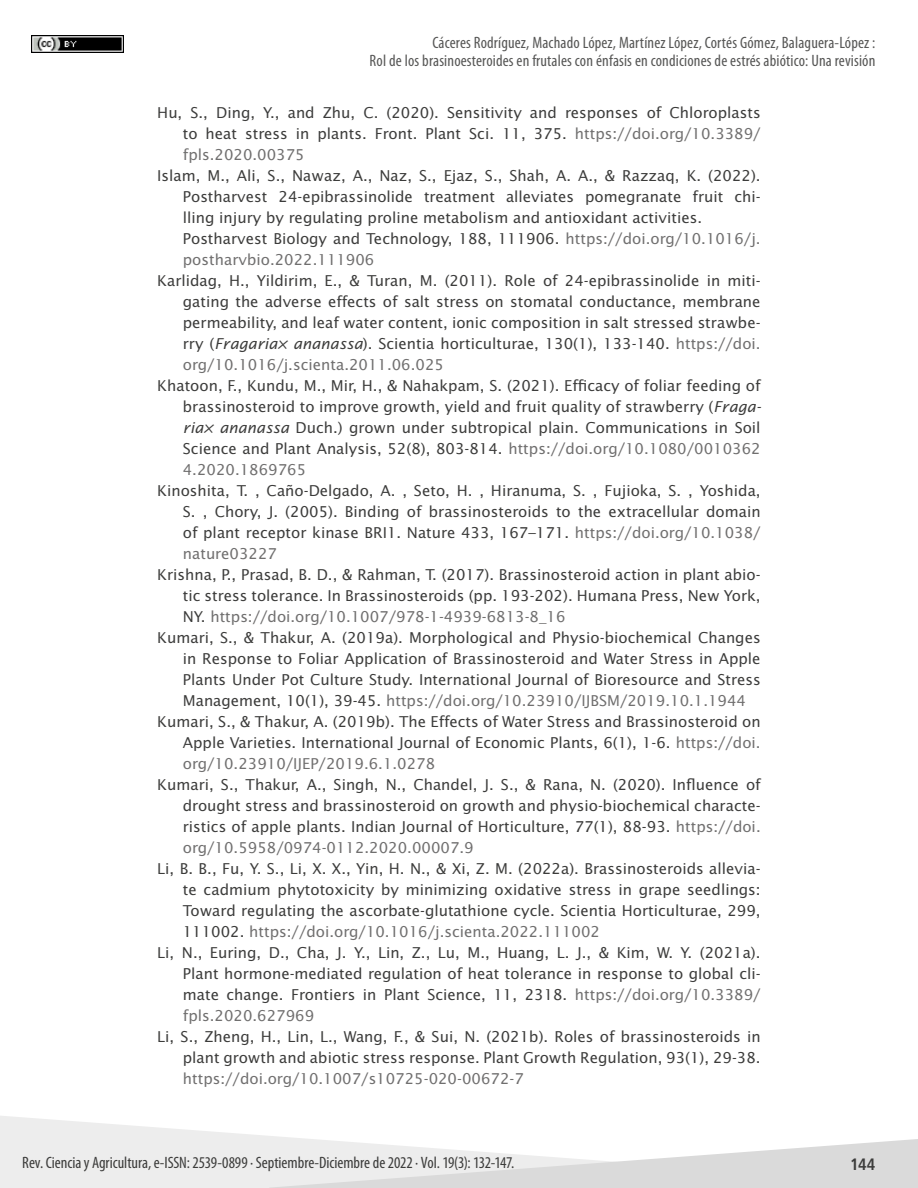
<style>
.page{position:relative;width:918px;height:1188px;background:#fff}
.page>*{position:absolute;margin:0;border:0;box-sizing:border-box;transform-origin:0 0}
.t1{font:condensed 16.5px/18px "Myriad Pro";letter-spacing:.01em;color:#575756;text-align:right}
.t2{font:condensed 16.5px "Myriad Pro";letter-spacing:-.005em;color:#3c3c3b}
.t3{font:700 condensed 16.5px "Frutiger LT Std";color:#3c3c3b}
.t4{font:15px/21px "Lucida Sans Std";color:#3c3c3b;text-align:justify}
.t5{font:15px "Lucida Sans Std";color:#706f6f}
.s1{color:#706f6f}
.s2{font-style:italic}
.s3{color:#3c3c3b}
</style>
<div class="page">
<img style="left:31px;top:36px;width:92px;height:17px">
<svg style="left:0;top:1116px;width:305px;height:72px;fill:#ededed"></svg>
<svg style="left:269px;top:1139px;width:649px;height:49px"></svg>
<p class="t1" style="left:370px;top:33px;width:507px">Cáceres Rodríguez, Machado López, Martínez López, Cortés Gómez, Balaguera-López :<br>Rol de los brasinoesteroides en frutales con énfasis en condiciones de estrés abiótico: Una revisión</p>
<p class="t4" style="left:183px;top:102px;width:579px;text-indent:-26px">Hu, S., Ding, Y., and Zhu, C. (2020). Sensitivity and responses of Chloroplasts to heat stress in plants. Front. Plant Sci. 11, 375. <span class="s1">https://doi.org/10.3389/ fpls.2020.00375</span></p>
<p class="t4" style="left:183px;top:165px;width:579px;text-align:left;text-indent:-26px">Islam, M., Ali, S., Nawaz, A., Naz, S., Ejaz, S., Shah, A. A., &amp; Razzaq, K. (2022).<br>Postharvest 24-epibrassinolide treatment alleviates pomegranate fruit chi&shy;lling injury by regulating proline metabolism and antioxidant activities.<br>Postharvest Biology and Technology, 188, 111906. <span class="s1">https://doi.org/10.1016/j. postharvbio.2022.111906</span></p>
<p class="t4" style="left:183px;top:270px;width:579px;text-indent:-26px">Karlidag, H., Yildirim, E., &amp; Turan, M. (2011). Role of 24-epibrassinolide in miti&shy;gating the adverse effects of salt stress on stomatal conductance, membrane permeability, and leaf water content, ionic composition in salt stressed strawbe&shy;rry (<span class="s2">Fragaria× ananassa</span>). Scientia horticulturae, 130(1), 133-140. <span class="s1">https://doi. org/10.1016/j.scienta.2011.06.025</span></p>
<p class="t4" style="left:183px;top:375px;width:580px;text-indent:-26px">Khatoon, F., Kundu, M., Mir, H., &amp; Nahakpam, S. (2021). Efficacy of foliar feeding of brassinosteroid to improve growth, yield and fruit quality of strawberry (<span class="s2">Fraga&shy;ria× ananassa</span> Duch.) grown under subtropical plain. Communications in Soil Science and Plant Analysis, 52(8), 803-814. <span class="s1">https://doi.org/10.1080/0010362<br>4.2020.1869765</span></p>
<p class="t4" style="left:183px;top:480px;width:579px;text-indent:-26px">Kinoshita, T. , Caño-Delgado, A. , Seto, H. , Hiranuma, S. , Fujioka, S. , Yoshida, S. , Chory, J. (2005). Binding of brassinosteroids to the extracellular domain of plant receptor kinase BRI1. Nature 433, 167–171. <span class="s1">https://doi.org/10.1038/ nature03227</span></p>
<p class="t4" style="left:157px;top:564px;width:605px">Krishna, P., Prasad, B. D., &amp; Rahman, T. (2017). Brassinosteroid action in plant abio-</p>
<p class="t4" style="left:183px;top:585px;width:579px">tic stress tolerance. In Brassinosteroids (pp. 193-202). Humana Press, New York,</p>
<p class="t5" style="left:183px;top:608px;width:384px"><span class="s3">NY.</span> https://doi.org/10.1007/978-1-4939-6813-8_16</p>
<p class="t4" style="left:157px;top:627px;width:605px">Kumari, S., &amp; Thakur, A. (2019a). Morphological and Physio-biochemical Changes</p>
<p class="t4" style="left:183px;top:648px;width:579px">in Response to Foliar Application of Brassinosteroid and Water Stress in Apple</p>
<p class="t4" style="left:183px;top:669px;width:579px">Plants Under Pot Culture Study. International Journal of Bioresource and Stress</p>
<p class="t5" style="left:183px;top:692px;width:565px"><span class="s3">Management, 10(1), 39-45.</span> https://doi.org/10.23910/IJBSM/2019.10.1.1944</p>
<p class="t4" style="left:157px;top:711px;width:605px">Kumari, S., &amp; Thakur, A. (2019b). The Effects of Water Stress and Brassinosteroid on</p>
<p class="t4" style="left:183px;top:732px;width:579px">Apple Varieties. International Journal of Economic Plants, 6(1), 1-6. <span class="s1">https://doi.</span></p>
<p class="t5" style="left:183px;top:755px;width:254px">org/10.23910/IJEP/2019.6.1.0278</p>
<p class="t4" style="left:183px;top:774px;width:579px;text-indent:-26px">Kumari, S., Thakur, A., Singh, N., Chandel, J. S., &amp; Rana, N. (2020). Influence of drought stress and brassinosteroid on growth and physio-biochemical characte&shy;ristics of apple plants. Indian Journal of Horticulture, 77(1), 88-93. <span class="s1">https://doi. org/10.5958/0974-0112.2020.00007.9</span></p>
<p class="t4" style="left:157px;top:858px;width:605px">Li, B. B., Fu, Y. S., Li, X. X., Yin, H. N., &amp; Xi, Z. M. (2022a). Brassinosteroids allevia-</p>
<p class="t4" style="left:183px;top:879px;width:579px">te cadmium phytotoxicity by minimizing oxidative stress in grape seedlings:</p>
<p class="t4" style="left:183px;top:900px;width:579px">Toward regulating the ascorbate-glutathione cycle. Scientia Horticulturae, 299,</p>
<p class="t5" style="left:183px;top:923px;width:419px"><span class="s3">111002.</span> https://doi.org/10.1016/j.scienta.2022.111002</p>
<p class="t4" style="left:157px;top:942px;width:605px">Li, N., Euring, D., Cha, J. Y., Lin, Z., Lu, M., Huang, L. J., &amp; Kim, W. Y. (2021a).</p>
<p class="t4" style="left:183px;top:963px;width:579px">Plant hormone-mediated regulation of heat tolerance in response to global cli-</p>
<p class="t4" style="left:183px;top:984px;width:579px">mate change. Frontiers in Plant Science, 11, 2318. <span class="s1">https://doi.org/10.3389/</span></p>
<p class="t5" style="left:183px;top:1007px;width:133px">fpls.2020.627969</p>
<p class="t4" style="left:157px;top:1026px;width:605px;text-align:right">Li, S., Zheng, H., Lin, L., Wang, F., &amp; Sui, N. (2021b). Roles of brassinosteroids in plant growth and abiotic stress response. Plant Growth Regulation, 93(1), 29-38.</p>
<p class="t5" style="left:183px;top:1070px;width:343px">https://doi.org/10.1007/s10725-020-00672-7</p>
<p class="t2" style="left:22px;top:1153px;width:494px">Rev. Ciencia y Agricultura, e-ISSN: 2539-0899 ∙ Septiembre-Diciembre de 2022 ∙ Vol. 19(3): 132-147.</p>
<p class="t3" style="left:850px;top:1154px;width:27px">144</p>
</div>
